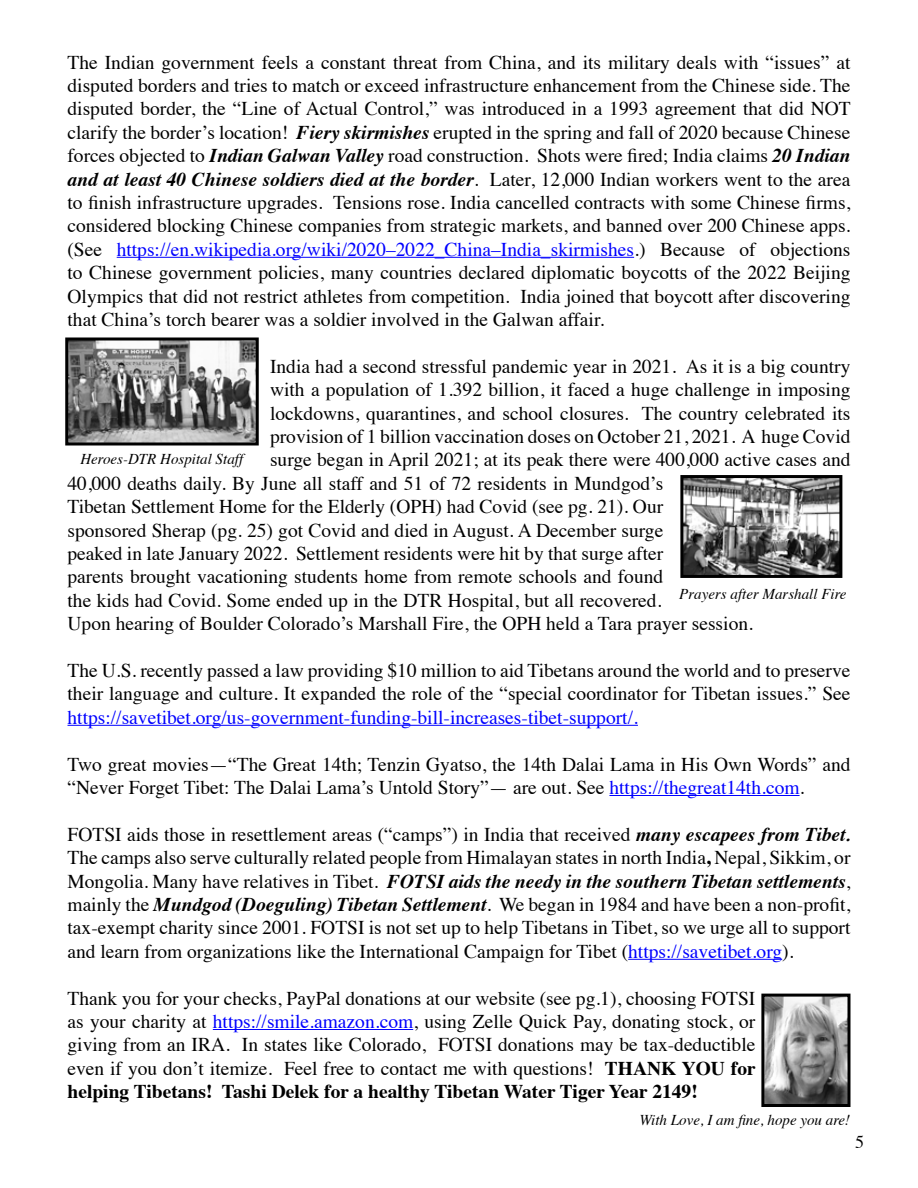
<style>
.page{position:relative;width:918px;height:1188px;background:#fff}
.page>*{position:absolute;margin:0;border:0;box-sizing:border-box;transform-origin:0 0}
.t1{font:19.5px/23.4px "Times";color:#000;text-align:justify}
.t2{font:19.5px "Times";color:#00f}
.t3{font:18px "Times";color:#000}
.t4{font:italic 15px "Times";color:#000}
.s1{font-weight:700;font-style:italic}
.s2{color:#00f}
.s3{font-weight:700}
</style>
<div class="page">
<hr style="left:117px;top:257px;width:517px;height:1px;background:#00f">
<hr style="left:68px;top:725px;width:570px;height:1px;background:#00f">
<hr style="left:609px;top:795px;width:191px;height:1px;background:#00f">
<hr style="left:628px;top:959px;width:154px;height:1px;background:#00f">
<hr style="left:213px;top:1029px;width:200px;height:1px;background:#00f">
<img style="left:765px;top:998px;width:81px;height:105px">
<div style="left:761px;top:994px;width:89px;height:113px;border:3px solid #000"></div>
<img style="left:69px;top:342px;width:186px;height:100px">
<div style="left:65px;top:338px;width:194px;height:108px;border:3px solid #000"></div>
<img style="left:684px;top:479px;width:154px;height:95px">
<div style="left:680px;top:475px;width:162px;height:103px;border:3px solid #000"></div>
<p class="t1" style="left:68px;top:49px;width:785px">The Indian government feels a constant threat from China, and its military deals with “issues” at disputed borders and tries to match or exceed infrastructure enhancement from the Chinese side. The disputed border, the “Line of Actual Control,” was introduced in a 1993 agreement that did NOT clarify the border’s location! <span class="s1">Fiery skirmishes</span> erupted in the spring and fall of 2020 because Chinese forces objected to <span class="s1">Indian Galwan Valley</span> road construction. Shots were fired; India claims <span class="s1">20 Indian and at least 40 Chinese soldiers died at the border</span>. Later, 12,000 Indian workers went to the area to finish infrastructure upgrades. Tensions rose. India cancelled contracts with some Chinese firms, considered blocking Chinese companies from strategic markets, and banned over 200 Chinese apps. (See <span class="s2">https://en.wikipedia.org/wiki/2020–2022_China–India_skirmishes</span>.) Because of objections to Chinese government policies, many countries declared diplomatic boycotts of the 2022 Beijing Olympics that did not restrict athletes from competition. India joined that boycott after discovering that China’s torch bearer was a soldier involved in the Galwan affair.</p>
<p class="t1" style="left:270px;top:353px;width:582px">India had a second stressful pandemic year in 2021. As it is a big country</p>
<p class="t1" style="left:270px;top:376px;width:582px">with a population of 1.392 billion, it faced a huge challenge in imposing</p>
<p class="t1" style="left:270px;top:400px;width:582px">lockdowns, quarantines, and school closures. The country celebrated its</p>
<p class="t1" style="left:270px;top:423px;width:582px">provision of 1 billion vaccination doses on October 21, 2021. A huge Covid</p>
<p class="t1" style="left:270px;top:447px;width:582px">surge began in April 2021; at its peak there were 400,000 active cases and</p>
<p class="t1" style="left:68px;top:470px;width:597px">40,000 deaths daily. By June all staff and 51 of 72 residents in Mundgod’s</p>
<p class="t1" style="left:68px;top:493px;width:597px">Tibetan Settlement Home for the Elderly (OPH) had Covid (see pg. 21). Our</p>
<p class="t1" style="left:68px;top:517px;width:597px">sponsored Sherap (pg. 25) got Covid and died in August. A December surge</p>
<p class="t1" style="left:68px;top:540px;width:597px">peaked in late January 2022. Settlement residents were hit by that surge after</p>
<p class="t1" style="left:68px;top:564px;width:597px">parents brought vacationing students home from remote schools and found</p>
<p class="t1" style="left:68px;top:587px;width:596px">the kids had Covid. Some ended up in the DTR Hospital, but all recovered.</p>
<p class="t1" style="left:68px;top:610px;width:687px">Upon hearing of Boulder Colorado’s Marshall Fire, the OPH held a Tara prayer session.</p>
<p class="t1" style="left:68px;top:657px;width:785px">The U.S. recently passed a law providing $10 million to aid Tibetans around the world and to preserve their language and culture. It expanded the role of the “special coordinator for Tibetan issues.” See</p>
<p class="t2" style="left:68px;top:699px;width:572px">https://savetibet.org/us-government-funding-bill-increases-tibet-support/.</p>
<p class="t1" style="left:68px;top:751px;width:785px">Two great movies—“The Great 14th; Tenzin Gyatso, the 14th Dalai Lama in His Own Words” and “Never Forget Tibet: The Dalai Lama’s Untold Story”— are out. See <span class="s2">https://thegreat14th.com</span>.</p>
<p class="t1" style="left:68px;top:821px;width:785px">FOTSI aids those in resettlement areas (“camps”) in India that received <span class="s1">many escapees from Tibet.<br></span>The camps also serve culturally related people from Himalayan states in north India<span class="s3">,</span> Nepal, Sikkim, or Mongolia. Many have relatives in Tibet. <span class="s1">FOTSI aids the needy in the southern Tibetan settlements</span>, mainly the <span class="s1">Mundgod (Doeguling) Tibetan Settlement</span>. We began in 1984 and have been a non-profit, tax-exempt charity since 2001. FOTSI is not set up to help Tibetans in Tibet, so we urge all to support and learn from organizations like the International Campaign for Tibet (<span class="s2">https://savetibet.org</span>).</p>
<p class="t1" style="left:68px;top:985px;width:690px">Thank you for your checks, PayPal donations at our website (see pg.1), choosing FOTSI as your charity at <span class="s2">https://smile.amazon.com</span>, using Zelle Quick Pay, donating stock, or giving from an IRA. In states like Colorado, FOTSI donations may be tax-deductible even if you don’t itemize. Feel free to contact me with questions! <span class="s3">THANK YOU for helping Tibetans! Tashi Delek for a healthy Tibetan Water Tiger Year 2149!</span></p>
<p class="t4" style="left:80px;top:446px;width:164px">Heroes-DTR Hospital Staff</p>
<p class="t4" style="left:679px;top:580px;width:169px">Prayers after Marshall Fire</p>
<p class="t4" style="left:640px;top:1107px;width:212px">With Love, I am fine, hope you are!</p>
<p class="t3" style="left:855px;top:1125px;width:10px">5</p>
</div>
